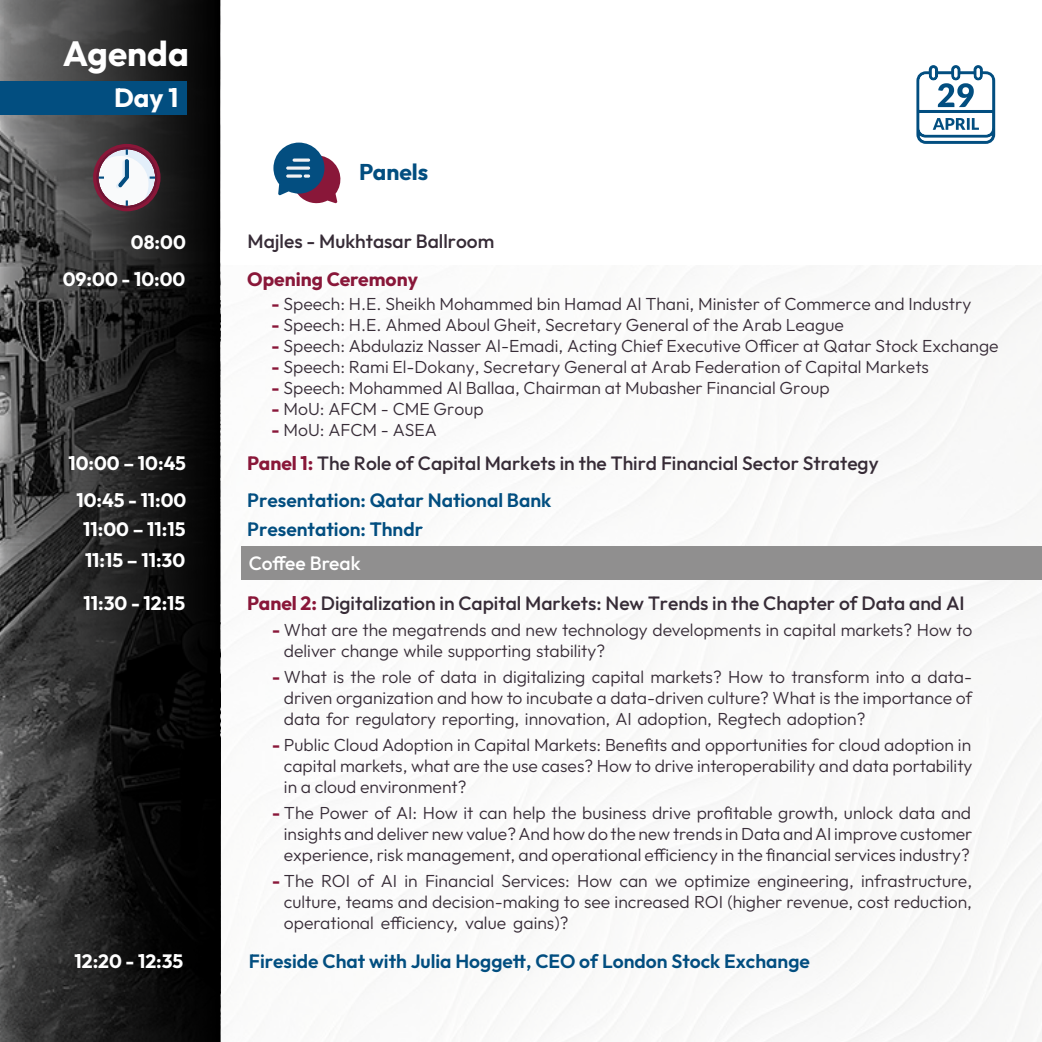
<style>
.page{position:relative;width:1042px;height:1042px;background:#fff}
.page>*{position:absolute;margin:0;border:0;box-sizing:border-box;transform-origin:0 0}
.t1{font:700 35px "Outfit";color:#fff}
.t2{font:700 26.25px "Outfit";color:#fff}
.t3{font:700 22.75px "Outfit";color:#024e80}
.t4{font:500 19.25px "Outfit";color:#372c37}
.t5{font:600 19.25px "Outfit";color:#024e80}
.t6{font:700 19.25px "Outfit";color:#fff}
.t7{font:700 19.25px "Outfit";color:#891739}
.t8{font:500 19.25px "Outfit";color:#fff}
.t9{font:300 17.5px/21px "Outfit";color:#372c37;text-align:justify}
.s1{font-weight:700;color:#891739}
</style>
<div class="page">
<svg style="left:0;top:0;width:220px;height:1042px;background:#272727"></svg>
<div style="left:241px;top:546px;width:801px;height:33px;background:#908f8f"></div>
<svg style="left:916px;top:65px;width:79px;height:79px"></svg>
<div style="left:0;top:82px;width:187px;height:33px;background:#024e80"></div>
<svg style="left:273px;top:143px;width:68px;height:61px"></svg>
<svg style="left:93px;top:144px;width:67px;height:67px"></svg>
<h1 class="t1" style="left:63px;top:30px;width:127px">Agenda</h1>
<h2 class="t2" style="left:114px;top:80px;width:66px">Day 1</h2>
<h3 class="t3" style="left:359px;top:157px;width:71px">Panels</h3>
<p class="t6" style="left:131px;top:229px;width:56px">08:00</p>
<p class="t4" style="left:248px;top:228px;width:248px">Majles - Mukhtasar Ballroom</p>
<p class="t6" style="left:63px;top:266px;width:124px">09:00 - 10:00</p>
<p class="t7" style="left:247px;top:266px;width:172px">Opening Ceremony</p>
<p class="t6" style="left:68px;top:450px;width:119px">10:00 – 10:45</p>
<p class="t9" style="left:272px;top:294px;width:701px"><span class="s1">-</span> Speech: H.E. Sheikh Mohammed bin Hamad Al Thani, Minister of Commerce and Industry</p>
<p class="t9" style="left:272px;top:315px;width:573px"><span class="s1">-</span> Speech: H.E. Ahmed Aboul Gheit, Secretary General of the Arab League</p>
<p class="t9" style="left:272px;top:336px;width:728px"><span class="s1">-</span> Speech: Abdulaziz Nasser Al-Emadi, Acting Chief Executive Officer at Qatar Stock Exchange</p>
<p class="t9" style="left:272px;top:357px;width:659px"><span class="s1">-</span> Speech: Rami El-Dokany, Secretary General at Arab Federation of Capital Markets</p>
<p class="t9" style="left:272px;top:378px;width:559px"><span class="s1">-</span> Speech: Mohammed Al Ballaa, Chairman at Mubasher Financial Group</p>
<p class="t9" style="left:272px;top:399px;width:213px"><span class="s1">-</span> MoU: AFCM - CME Group</p>
<p class="t9" style="left:272px;top:420px;width:167px"><span class="s1">-</span> MoU: AFCM - ASEA</p>
<p class="t4" style="left:247px;top:451px;width:633px"><span class="s1">Panel 1:</span> The Role of Capital Markets in the Third Financial Sector Strategy</p>
<p class="t6" style="left:76px;top:487px;width:111px">10:45 - 11:00</p>
<p class="t5" style="left:247px;top:487px;width:306px">Presentation: Qatar National Bank</p>
<p class="t6" style="left:83px;top:516px;width:104px">11:00 – 11:15</p>
<p class="t5" style="left:247px;top:516px;width:177px">Presentation: Thndr</p>
<p class="t6" style="left:85px;top:548px;width:102px">11:15 – 11:30</p>
<p class="t6" style="left:84px;top:590px;width:103px">11:30 - 12:15</p>
<p class="t4" style="left:247px;top:591px;width:719px"><span class="s1">Panel 2:</span> Digitalization in Capital Markets: New Trends in the Chapter of Data and AI</p>
<p class="t9" style="left:284px;top:620px;width:690px;text-indent:-12px"><span class="s1">-</span> What are the megatrends and new technology developments in capital markets? How to deliver change while supporting stability?</p>
<p class="t9" style="left:284px;top:667px;width:690px;text-indent:-12px"><span class="s1">-</span> What is the role of data in digitalizing capital markets? How to transform into a data&shy;driven organization and how to incubate a data-driven culture? What is the importance of data for regulatory reporting, innovation, AI adoption, Regtech adoption?</p>
<p class="t9" style="left:284px;top:735px;width:690px;text-indent:-12px"><span class="s1">-</span> Public Cloud Adoption in Capital Markets: Benefits and opportunities for cloud adoption in capital markets, what are the use cases? How to drive interoperability and data portability in a cloud environment?</p>
<p class="t9" style="left:284px;top:802px;width:690px;text-indent:-12px"><span class="s1">-</span> The Power of AI: How it can help the business drive profitable growth, unlock data and insights and deliver new value?And how do the new trends in Data andAI improve customer experience, risk management, and operational efficiency in the financial services industry?</p>
<p class="t9" style="left:284px;top:870px;width:689px;text-indent:-12px"><span class="s1">-</span> The ROI of AI in Financial Services: How can we optimize engineering, infrastructure, culture, teams and decision-making to see increased ROI (higher revenue, cost reduction, operational efficiency, value gains)?</p>
<p class="t6" style="left:75px;top:948px;width:110px">12:20 - 12:35</p>
<p class="t8" style="left:249px;top:550px;width:113px">Coffee Break</p>
<p class="t5" style="left:249px;top:948px;width:562px">Fireside Chat with Julia Hoggett, CEO of London Stock Exchange</p>
</div>
